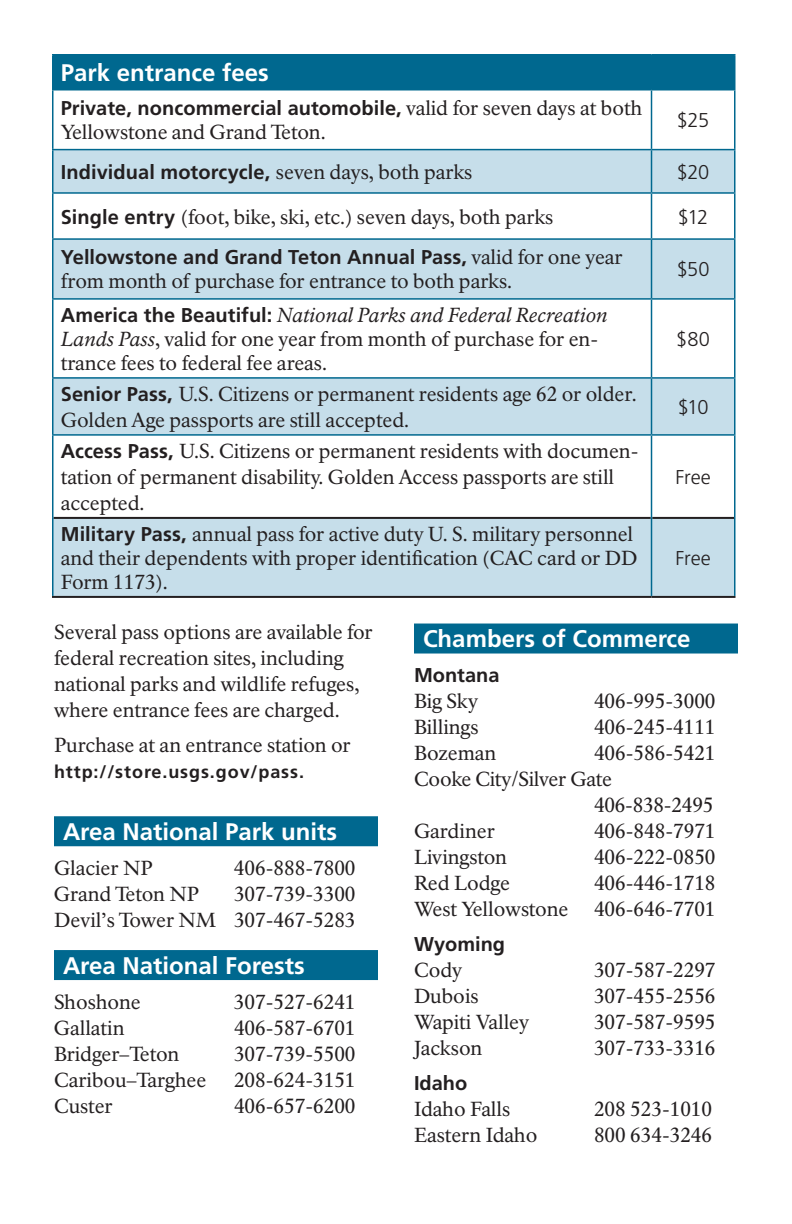
<style>
.page{position:relative;width:792px;height:1224px;background:#fff}
.page>*{position:absolute;margin:0;border:0;box-sizing:border-box;transform-origin:0 0}
.t1{font:700 24px "Frutiger LT Std";color:#fff}
.t2{font:20px/26px "NPS Rawlinson OT";color:#231f20}
.t3{font:700 20px "Frutiger LT Std";letter-spacing:.005em;color:#231f20}
.t4{font:300 20px "Frutiger LT Std";letter-spacing:-.01em;color:#231f20}
.t5{font:700 18px "Frutiger LT Std";letter-spacing:.05em;color:#231f20}
.s1{font-family:"NPS Rawlinson OT";font-weight:400}
.s2{font-family:"Frutiger LT Std";font-weight:700}
.s3{font-style:italic}
</style>
<div class="page">
<div style="left:54px;top:816px;width:324px;height:30px;background:#00688f"></div>
<div style="left:54px;top:950px;width:324px;height:30px;background:#00688f"></div>
<div style="left:414px;top:624px;width:324px;height:30px;background:#00688f"></div>
<div style="left:54px;top:56px;width:680px;height:33px;background:#00688f"></div>
<svg style="left:54px;top:150px;width:680px;height:446px;fill:#c6deea"></svg>
<hr style="left:54px;top:517px;width:597px;height:2px;background:#231f20">
<hr style="left:652px;top:517px;width:82px;height:2px;background:#231f20">
<hr style="left:52px;top:596px;width:600px;height:2px;background:#231f20">
<hr style="left:652px;top:596px;width:84px;height:2px;background:#231f20">
<hr style="left:52px;top:54px;width:600px;height:2px;background:#00688f">
<hr style="left:52px;top:56px;width:2px;height:33px;background:#00688f">
<hr style="left:652px;top:54px;width:84px;height:2px;background:#00688f">
<hr style="left:651px;top:56px;width:1px;height:33px;background:#00688f">
<hr style="left:734px;top:56px;width:2px;height:33px;background:#00688f">
<hr style="left:52px;top:89px;width:600px;height:1px;background:#00688f">
<hr style="left:52px;top:90px;width:2px;height:59px;background:#00688f">
<hr style="left:652px;top:89px;width:84px;height:1px;background:#00688f">
<hr style="left:651px;top:90px;width:1px;height:59px;background:#00688f">
<hr style="left:734px;top:90px;width:2px;height:59px;background:#00688f">
<hr style="left:52px;top:149px;width:600px;height:1px;background:#00688f">
<hr style="left:52px;top:150px;width:2px;height:42px;background:#00688f">
<hr style="left:652px;top:149px;width:84px;height:1px;background:#00688f">
<hr style="left:651px;top:150px;width:1px;height:42px;background:#00688f">
<hr style="left:734px;top:150px;width:2px;height:42px;background:#00688f">
<hr style="left:52px;top:192px;width:600px;height:2px;background:#00688f">
<hr style="left:52px;top:194px;width:2px;height:44px;background:#00688f">
<hr style="left:652px;top:192px;width:84px;height:2px;background:#00688f">
<hr style="left:651px;top:194px;width:1px;height:44px;background:#00688f">
<hr style="left:734px;top:194px;width:2px;height:44px;background:#00688f">
<hr style="left:52px;top:238px;width:600px;height:2px;background:#00688f">
<hr style="left:52px;top:240px;width:2px;height:58px;background:#00688f">
<hr style="left:652px;top:238px;width:84px;height:2px;background:#00688f">
<hr style="left:651px;top:240px;width:1px;height:58px;background:#00688f">
<hr style="left:734px;top:240px;width:2px;height:58px;background:#00688f">
<hr style="left:52px;top:298px;width:600px;height:2px;background:#00688f">
<hr style="left:52px;top:300px;width:2px;height:77px;background:#00688f">
<hr style="left:652px;top:298px;width:84px;height:2px;background:#00688f">
<hr style="left:651px;top:300px;width:1px;height:77px;background:#00688f">
<hr style="left:734px;top:300px;width:2px;height:77px;background:#00688f">
<hr style="left:52px;top:377px;width:600px;height:2px;background:#00688f">
<hr style="left:52px;top:379px;width:2px;height:55px;background:#00688f">
<hr style="left:652px;top:377px;width:84px;height:2px;background:#00688f">
<hr style="left:651px;top:379px;width:1px;height:55px;background:#00688f">
<hr style="left:734px;top:379px;width:2px;height:55px;background:#00688f">
<hr style="left:52px;top:434px;width:600px;height:2px;background:#00688f">
<hr style="left:52px;top:436px;width:2px;height:82px;background:#00688f">
<hr style="left:652px;top:434px;width:84px;height:2px;background:#00688f">
<hr style="left:651px;top:436px;width:1px;height:82px;background:#00688f">
<hr style="left:734px;top:436px;width:2px;height:82px;background:#00688f">
<hr style="left:52px;top:518px;width:2px;height:78px;background:#00688f">
<hr style="left:651px;top:518px;width:1px;height:78px;background:#00688f">
<hr style="left:734px;top:518px;width:2px;height:78px;background:#00688f">
<p class="t1" style="left:61px;top:59px;width:210px">Park entrance fees</p>
<p class="t3" style="left:61px;top:96px;width:583px">Private, noncommercial automobile, <span class="s1">valid for seven days at both</span></p>
<p class="t2" style="left:61px;top:119px;width:267px">Yellowstone and Grand Teton.</p>
<p class="t4" style="left:677px;top:109px;width:34px">$25</p>
<p class="t3" style="left:61px;top:160px;width:413px">Individual motorcycle, <span class="s1">seven days, both parks</span></p>
<p class="t4" style="left:677px;top:161px;width:34px">$20</p>
<p class="t2" style="left:61px;top:204px;width:494px"><span class="s2">Single entry</span> (foot, bike, ski, etc.) seven days, both parks</p>
<p class="t4" style="left:678px;top:205px;width:32px">$12</p>
<p class="t3" style="left:61px;top:246px;width:563px">Yellowstone and Grand Teton Annual Pass, <span class="s1">valid for one year</span></p>
<p class="t2" style="left:61px;top:269px;width:453px">from month of purchase for entrance to both parks.</p>
<p class="t4" style="left:677px;top:258px;width:34px">$50</p>
<p class="t2" style="left:61px;top:303px;width:548px;line-height:24px"><span class="s2">America the Beautiful:</span> <span class="s3">National Parks and Federal Recreation<br>Lands Pass</span>, valid for one year from month of purchase for en&shy;trance fees to federal fee areas.</p>
<p class="t2" style="left:61px;top:381px;width:578px"><span class="s2">Senior Pass,</span> U.S. Citizens or permanent residents age 62 or older.<br>Golden Age passports are still accepted.</p>
<p class="t2" style="left:61px;top:438px;width:579px"><span class="s2">Access Pass,</span> U.S. Citizens or permanent residents with documen&shy;tation of permanent disability. Golden Access passports are still accepted.</p>
<p class="t2" style="left:61px;top:522px;width:578px;line-height:24px"><span class="s2">Military Pass,</span> annual pass for active duty U. S. military personnel and their dependents with proper identification (CAC card or DD<br>Form 1173).</p>
<p class="t4" style="left:676px;top:328px;width:35px">$80</p>
<p class="t4" style="left:678px;top:396px;width:32px">$10</p>
<p class="t4" style="left:675px;top:466px;width:37px">Free</p>
<p class="t4" style="left:675px;top:547px;width:37px">Free</p>
<p class="t2" style="left:54px;top:619px;width:320px">Several pass options are available for federal recreation sites, including national parks and wildlife refuges, where entrance fees are charged.</p>
<p class="t2" style="left:54px;top:732px;width:298px">Purchase at an entrance station or</p>
<p class="t5" style="left:54px;top:761px;width:252px">http://store.usgs.gov/pass.</p>
<p class="t1" style="left:63px;top:817px;width:276px">Area National Park units</p>
<p class="t2" style="left:54px;top:855px;width:100px">Glacier NP</p>
<p class="t2" style="left:234px;top:855px;width:123px">406-888-7800</p>
<p class="t2" style="left:54px;top:881px;width:147px">Grand Teton NP</p>
<p class="t2" style="left:54px;top:881px;width:303px;text-align:right">307-739-3300<br>Devil’s Tower NM 307-467-5283</p>
<p class="t1" style="left:63px;top:951px;width:243px">Area National Forests</p>
<p class="t2" style="left:54px;top:989px;width:88px">Shoshone</p>
<p class="t2" style="left:234px;top:989px;width:123px">307-527-6241</p>
<p class="t2" style="left:54px;top:1015px;width:72px">Gallatin</p>
<p class="t2" style="left:234px;top:1015px;width:123px">406-587-6701</p>
<p class="t2" style="left:54px;top:1041px;width:127px">Bridger–Teton</p>
<p class="t2" style="left:234px;top:1041px;width:123px">307-739-5500</p>
<p class="t2" style="left:54px;top:1067px;width:154px">Caribou–Targhee</p>
<p class="t2" style="left:234px;top:1067px;width:123px">208-624-3151</p>
<p class="t2" style="left:54px;top:1093px;width:60px">Custer</p>
<p class="t2" style="left:234px;top:1093px;width:123px">406-657-6200</p>
<p class="t1" style="left:423px;top:625px;width:269px">Chambers of Commerce</p>
<p class="t3" style="left:414px;top:663px;width:87px">Montana</p>
<p class="t2" style="left:414px;top:688px;width:66px">Big Sky</p>
<p class="t2" style="left:594px;top:688px;width:123px">406-995-3000</p>
<p class="t2" style="left:414px;top:714px;width:66px">Billings</p>
<p class="t2" style="left:594px;top:714px;width:123px">406-245-4111</p>
<p class="t2" style="left:414px;top:740px;width:84px">Bozeman</p>
<p class="t2" style="left:594px;top:740px;width:123px">406-586-5421</p>
<p class="t2" style="left:414px;top:766px;width:199px">Cooke City/Silver Gate</p>
<p class="t2" style="left:594px;top:792px;width:121px">406-838-2495</p>
<p class="t2" style="left:414px;top:818px;width:82px">Gardiner</p>
<p class="t2" style="left:594px;top:818px;width:123px">406-848-7971</p>
<p class="t2" style="left:414px;top:844px;width:95px">Livingston</p>
<p class="t2" style="left:594px;top:844px;width:123px">406-222-0850</p>
<p class="t2" style="left:414px;top:870px;width:98px">Red Lodge</p>
<p class="t2" style="left:594px;top:870px;width:123px">406-446-1718</p>
<p class="t2" style="left:414px;top:896px;width:156px">West Yellowstone</p>
<p class="t2" style="left:594px;top:896px;width:123px">406-646-7701</p>
<p class="t3" style="left:414px;top:932px;width:93px">Wyoming</p>
<p class="t2" style="left:414px;top:957px;width:50px">Cody</p>
<p class="t2" style="left:594px;top:957px;width:123px">307-587-2297</p>
<p class="t2" style="left:414px;top:983px;width:66px">Dubois</p>
<p class="t2" style="left:594px;top:983px;width:123px">307-455-2556</p>
<p class="t2" style="left:414px;top:1009px;width:117px">Wapiti Valley</p>
<p class="t2" style="left:594px;top:1009px;width:123px">307-587-9595</p>
<p class="t2" style="left:414px;top:1035px;width:70px">Jackson</p>
<p class="t2" style="left:594px;top:1035px;width:123px">307-733-3316</p>
<p class="t3" style="left:414px;top:1071px;width:55px">Idaho</p>
<p class="t2" style="left:414px;top:1096px;width:98px">Idaho Falls</p>
<p class="t2" style="left:594px;top:1096px;width:120px">208 523-1010</p>
<p class="t2" style="left:414px;top:1122px;width:125px">Eastern Idaho</p>
<p class="t2" style="left:594px;top:1122px;width:120px">800 634-3246</p>
</div>
